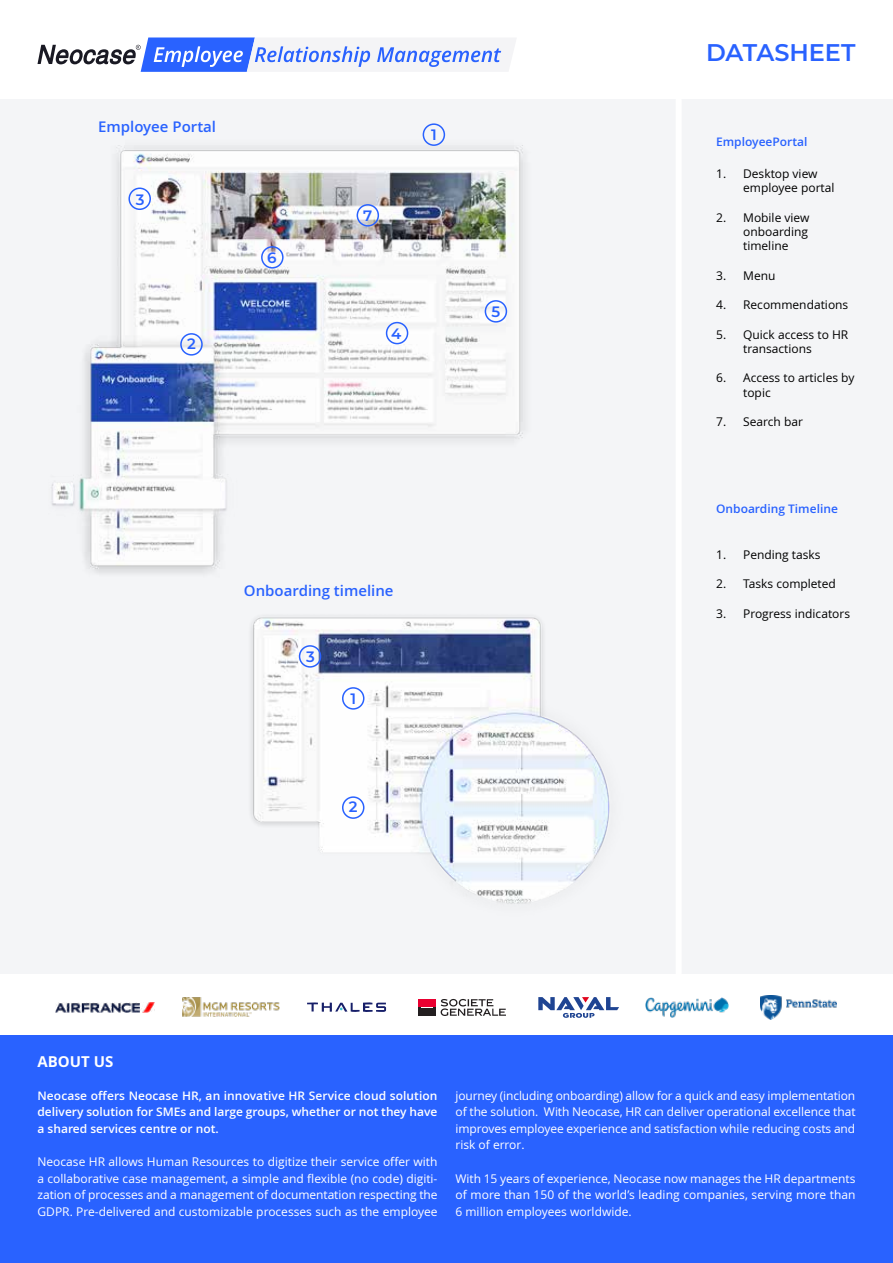
<style>
.page{position:relative;width:893px;height:1263px;background:#fff}
.page>*{position:absolute;margin:0;border:0;box-sizing:border-box;transform-origin:0 0}
.t1{font:600 24px "Montserrat";color:#2962ff}
.t2{font:600 15px "Open Sans";color:#2962ff}
.t3{font:600 15px "Montserrat";color:#2962ff}
.t4{font:700 15px "Open Sans";color:#fff}
.t5{font:12px/16.5px "Open Sans";color:#fff;text-align:justify}
.t6{font:600 12px/16.5px "Open Sans";color:#fff}
.t7{font:12px/14.4px "Open Sans";color:#000}
.t8{font:600 12px "Open Sans";color:#2962ff}
</style>
<div class="page">
<div style="left:0;top:99px;width:676px;height:875px;background:#f4f5f7"></div>
<div style="left:682px;top:99px;width:211px;height:875px;background:#f4f5f7"></div>
<div style="left:0;top:1036px;width:893px;height:227px;background:#2962ff"></div>
<img style="left:182px;top:997px;width:98px;height:20px">
<svg style="left:538px;top:997px;width:81px;height:21px"></svg>
<img style="left:761px;top:996px;width:76px;height:23px">
<img style="left:55px;top:1003px;width:100px;height:9px">
<svg style="left:307px;top:1002px;width:79px;height:10px"></svg>
<svg style="left:441px;top:999px;width:65px;height:17px"></svg>
<div style="left:418px;top:999px;width:18px;height:9px;background:#e90031"></div>
<div style="left:418px;top:1007px;width:18px;height:9px;background:#231f20"></div>
<img style="left:645px;top:998px;width:83px;height:19px">
<svg style="left:38px;top:38px;width:478px;height:34px"></svg>
<img style="left:51px;top:123px;width:474px;height:450px">
<img style="left:251px;top:617px;width:359px;height:287px">
<div style="left:423px;top:123px;width:22px;height:23px;border:2px solid #2962ff;border-radius:50%"></div>
<div style="left:180px;top:333px;width:23px;height:23px;border:2px solid #2962ff;border-radius:50%"></div>
<div style="left:128px;top:188px;width:23px;height:22px;border:2px solid #2962ff;border-radius:50%"></div>
<div style="left:386px;top:322px;width:22px;height:22px;border:2px solid #2962ff;border-radius:50%"></div>
<div style="left:485px;top:300px;width:22px;height:23px;border:2px solid #2962ff;border-radius:50%"></div>
<div style="left:261px;top:246px;width:23px;height:23px;border:2px solid #2962ff;border-radius:50%"></div>
<div style="left:357px;top:204px;width:22px;height:23px;border:2px solid #2962ff;border-radius:50%"></div>
<div style="left:342px;top:687px;width:22px;height:23px;border:2px solid #2962ff;border-radius:50%"></div>
<div style="left:342px;top:796px;width:22px;height:23px;border:2px solid #2962ff;border-radius:50%"></div>
<div style="left:299px;top:645px;width:22px;height:23px;border:2px solid #2962ff;border-radius:50%"></div>
<p class="t2" style="left:98px;top:118px;width:119px">Employee Portal</p>
<p class="t3" style="left:136px;top:189px;width:10px">3</p>
<p class="t3" style="left:187px;top:333px;width:10px">2</p>
<p class="t3" style="left:267px;top:247px;width:11px">6</p>
<p class="t3" style="left:363px;top:205px;width:11px">7</p>
<p class="t3" style="left:431px;top:124px;width:7px">1</p>
<p class="t3" style="left:391px;top:323px;width:12px">4</p>
<p class="t3" style="left:491px;top:301px;width:10px">5</p>
<p class="t2" style="left:244px;top:582px;width:151px">Onboarding timeline</p>
<p class="t3" style="left:306px;top:646px;width:10px">3</p>
<p class="t3" style="left:350px;top:688px;width:7px">1</p>
<p class="t3" style="left:349px;top:796px;width:10px">2</p>
<h1 class="t1" style="left:706px;top:35px;width:151px">DATASHEET</h1>
<p class="t8" style="left:716px;top:135px;width:93px">EmployeePortal</p>
<p class="t7" style="left:743px;top:166px;width:93px;text-indent:-27px">1. Desktop view employee portal</p>
<p class="t7" style="left:743px;top:210px;width:68px;text-align:justify;text-indent:-27px">2. Mobile view onboarding timeline</p>
<p class="t7" style="left:716px;top:268px;width:61px">3. Menu</p>
<p class="t7" style="left:716px;top:298px;width:134px">4. Recommendations</p>
<p class="t7" style="left:743px;top:327px;width:107px;text-indent:-27px">5. Quick access to HR transactions</p>
<p class="t7" style="left:743px;top:371px;width:113px;text-indent:-27px">6. Access to articles by topic</p>
<p class="t7" style="left:716px;top:415px;width:88px">7. Search bar</p>
<p class="t8" style="left:716px;top:502px;width:123px">Onboarding Timeline</p>
<p class="t7" style="left:716px;top:547px;width:106px">1. Pending tasks</p>
<p class="t7" style="left:716px;top:577px;width:121px">2. Tasks completed</p>
<p class="t7" style="left:716px;top:606px;width:135px">3. Progress indicators</p>
<p class="t4" style="left:38px;top:1053px;width:77px">ABOUT US</p>
<p class="t6" style="left:38px;top:1087px;width:401px;text-align:justify">Neocase offers Neocase HR, an innovative HR Service cloud solution delivery solution for SMEs and large groups, whether or not they have a shared services centre or not.</p>
<p class="t5" style="left:38px;top:1154px;width:402px">Neocase HR allows Human Resources to digitize their service offer with a collaborative case management, a simple and flexible (no code) digiti&shy;zation of processes and a management of documentation respecting the GDPR. Pre-delivered and customizable processes such as the employee</p>
<p class="t6" style="left:38px;top:1087px;width:401px;text-indent:52px">propose Neocase HR, solution cloud innovante de HR Service<br>Delivery pour ETI et grands groupes équipés ou non d’un centr de se vices partagés.</p>
<p class="t5" style="left:38px;top:1154px;width:402px;text-indent:69px">permet a x Ressources Humaines de dig taliser l ur offre de services avec une gestion collaborative des demandes, une digitalisation simple et flexible (no code) des proc ssus et une gestion de la documen&shy;tation respectant le RGPD. Des processus prélivrés et personnalisabl s</p>
<p class="t5" style="left:455px;top:1087px;width:402px">journey (including onboarding) allow for a quick and easy implementation of the solution. With Neocase, HR can deliver operational excellence that improves employee experience and satisfaction while reducing costs and risk of error.</p>
<p class="t5" style="left:455px;top:1170px;width:402px">With 15 years of experience, Neocase now manages the HR departments of more than 150 of the world’s leading companies, serving more than 6 million employees worldwide.</p>
<p class="t5" style="left:455px;top:1087px;width:401px">comme le parcours coll borateur (incluant l’onboarding) permettent une implémen ation s mpl et rapide de la solution. Avec N ocase, l s RH peuvent offrir un excellence opérationnelle améliorant l’expérience em-</p>
<p class="t5" style="left:455px;top:1170px;width:402px;text-align:left">Fort de s s 15 ans d’expérience, Neocase gère aujourd’hui les service<br>RH de plus de 150 grandes sociétés mondiales, pour plus de 6 millions d’employés à travers le monde.</p>
</div>
